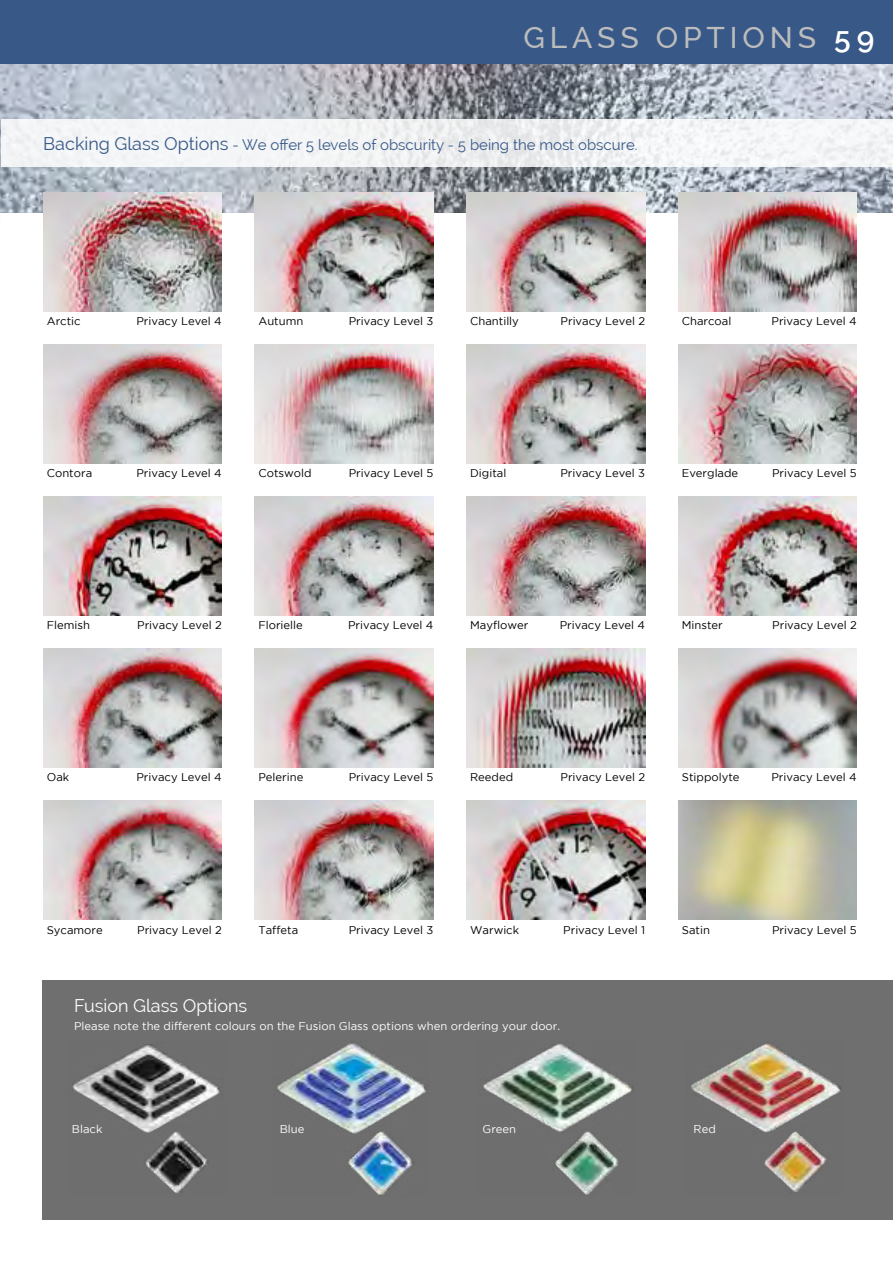
<style>
.page{position:relative;width:893px;height:1263px;background:#fff}
.page>*{position:absolute;margin:0;border:0;box-sizing:border-box;transform-origin:0 0}
.t1{font:500 30px "Raleway";letter-spacing:.16em;color:#bcbcbc}
.t2{font:18px "Raleway";color:#fff}
.t3{font:15px "Raleway";color:#385988}
.t4{font:11.25px "Gotham";color:#000}
.t5{font:11.25px "Gotham";color:#fff}
.s1{font-weight:600;color:#fff}
.s2{font-size:18px}
</style>
<div class="page">
<img style="left:0;top:63px;width:1px;height:150px">
<img style="left:1px;top:63px;width:892px;height:149px">
<div style="left:1px;top:119px;width:892px;height:47px;background:linear-gradient(to right,#f2f3f5,#f1f2f3)"></div>
<div style="left:43px;top:981px;width:850px;height:239px;background:#706f6f"></div>
<div style="left:1px;top:0;width:892px;height:63px;background:#385988"></div>
<img style="left:43px;top:192px;width:179px;height:119px">
<img style="left:255px;top:192px;width:178px;height:119px">
<img style="left:467px;top:192px;width:178px;height:119px">
<img style="left:678px;top:192px;width:179px;height:119px">
<img style="left:43px;top:344px;width:179px;height:119px">
<img style="left:255px;top:344px;width:178px;height:119px">
<img style="left:467px;top:344px;width:178px;height:119px">
<img style="left:678px;top:344px;width:179px;height:119px">
<img style="left:43px;top:496px;width:179px;height:119px">
<img style="left:255px;top:496px;width:178px;height:119px">
<img style="left:467px;top:496px;width:178px;height:119px">
<img style="left:678px;top:496px;width:179px;height:119px">
<img style="left:43px;top:649px;width:179px;height:119px">
<img style="left:255px;top:649px;width:178px;height:119px">
<img style="left:467px;top:649px;width:178px;height:119px">
<img style="left:678px;top:649px;width:179px;height:119px">
<img style="left:43px;top:801px;width:179px;height:119px">
<img style="left:255px;top:801px;width:178px;height:119px">
<img style="left:467px;top:801px;width:178px;height:119px">
<img style="left:73px;top:1044px;width:147px;height:149px">
<img style="left:277px;top:1043px;width:149px;height:152px">
<img style="left:483px;top:1043px;width:150px;height:152px">
<img style="left:691px;top:1043px;width:151px;height:149px">
<h1 class="t1" style="left:523px;top:20px;width:352px">GLASS OPTIONS <span class="s1">59</span></h1>
<h3 class="t3" style="left:43px;top:136px;width:596px"><span class="s2">Backing Glass Options</span> - We offer 5 levels of obscurity - 5 being the most obscure.</h3>
<p class="t4" style="left:136px;top:315px;width:87px">Privacy Level 4</p>
<p class="t4" style="left:349px;top:315px;width:86px">Privacy Level 3</p>
<p class="t4" style="left:561px;top:315px;width:86px">Privacy Level 2</p>
<p class="t4" style="left:771px;top:315px;width:87px">Privacy Level 4</p>
<p class="t4" style="left:47px;top:315px;width:35px">Arctic</p>
<p class="t4" style="left:258px;top:315px;width:46px">Autumn</p>
<p class="t4" style="left:470px;top:315px;width:50px">Chantilly</p>
<p class="t4" style="left:682px;top:315px;width:51px">Charcoal</p>
<p class="t4" style="left:136px;top:467px;width:87px">Privacy Level 4</p>
<p class="t4" style="left:349px;top:467px;width:86px">Privacy Level 5</p>
<p class="t4" style="left:560px;top:467px;width:86px">Privacy Level 3</p>
<p class="t4" style="left:772px;top:467px;width:86px">Privacy Level 5</p>
<p class="t4" style="left:47px;top:467px;width:47px">Contora</p>
<p class="t4" style="left:258px;top:467px;width:55px">Cotswold</p>
<p class="t4" style="left:470px;top:467px;width:38px">Digital</p>
<p class="t4" style="left:682px;top:467px;width:58px">Everglade</p>
<p class="t4" style="left:47px;top:619px;width:45px">Flemish</p>
<p class="t4" style="left:258px;top:619px;width:46px">Florielle</p>
<p class="t4" style="left:470px;top:619px;width:60px">Mayflower</p>
<p class="t4" style="left:682px;top:619px;width:43px">Minster</p>
<p class="t4" style="left:137px;top:619px;width:86px">Privacy Level 2</p>
<p class="t4" style="left:348px;top:619px;width:87px">Privacy Level 4</p>
<p class="t4" style="left:560px;top:619px;width:87px">Privacy Level 4</p>
<p class="t4" style="left:772px;top:619px;width:86px">Privacy Level 2</p>
<p class="t4" style="left:136px;top:771px;width:87px">Privacy Level 4</p>
<p class="t4" style="left:349px;top:771px;width:86px">Privacy Level 5</p>
<p class="t4" style="left:561px;top:771px;width:86px">Privacy Level 2</p>
<p class="t4" style="left:771px;top:771px;width:87px">Privacy Level 4</p>
<p class="t4" style="left:47px;top:771px;width:24px">Oak</p>
<p class="t4" style="left:258px;top:771px;width:46px">Pelerine</p>
<p class="t4" style="left:470px;top:771px;width:45px">Reeded</p>
<p class="t4" style="left:682px;top:771px;width:59px">Stippolyte</p>
<p class="t4" style="left:137px;top:923px;width:86px">Privacy Level 2</p>
<p class="t4" style="left:349px;top:923px;width:86px">Privacy Level 3</p>
<p class="t4" style="left:563px;top:923px;width:83px">Privacy Level 1</p>
<p class="t4" style="left:772px;top:923px;width:86px">Privacy Level 5</p>
<p class="t4" style="left:47px;top:923px;width:57px">Sycamore</p>
<p class="t4" style="left:258px;top:923px;width:41px">Taffeta</p>
<p class="t4" style="left:470px;top:923px;width:50px">Warwick</p>
<p class="t4" style="left:682px;top:923px;width:30px">Satin</p>
<h2 class="t2" style="left:74px;top:995px;width:175px">Fusion Glass Options</h2>
<p class="t5" style="left:74px;top:1019px;width:488px">Please note the different colours on the Fusion Glass options when ordering your door.</p>
<p class="t5" style="left:72px;top:1123px;width:32px">Black</p>
<p class="t5" style="left:280px;top:1123px;width:26px">Blue</p>
<p class="t5" style="left:483px;top:1123px;width:35px">Green</p>
<p class="t5" style="left:694px;top:1123px;width:24px">Red</p>
</div>
